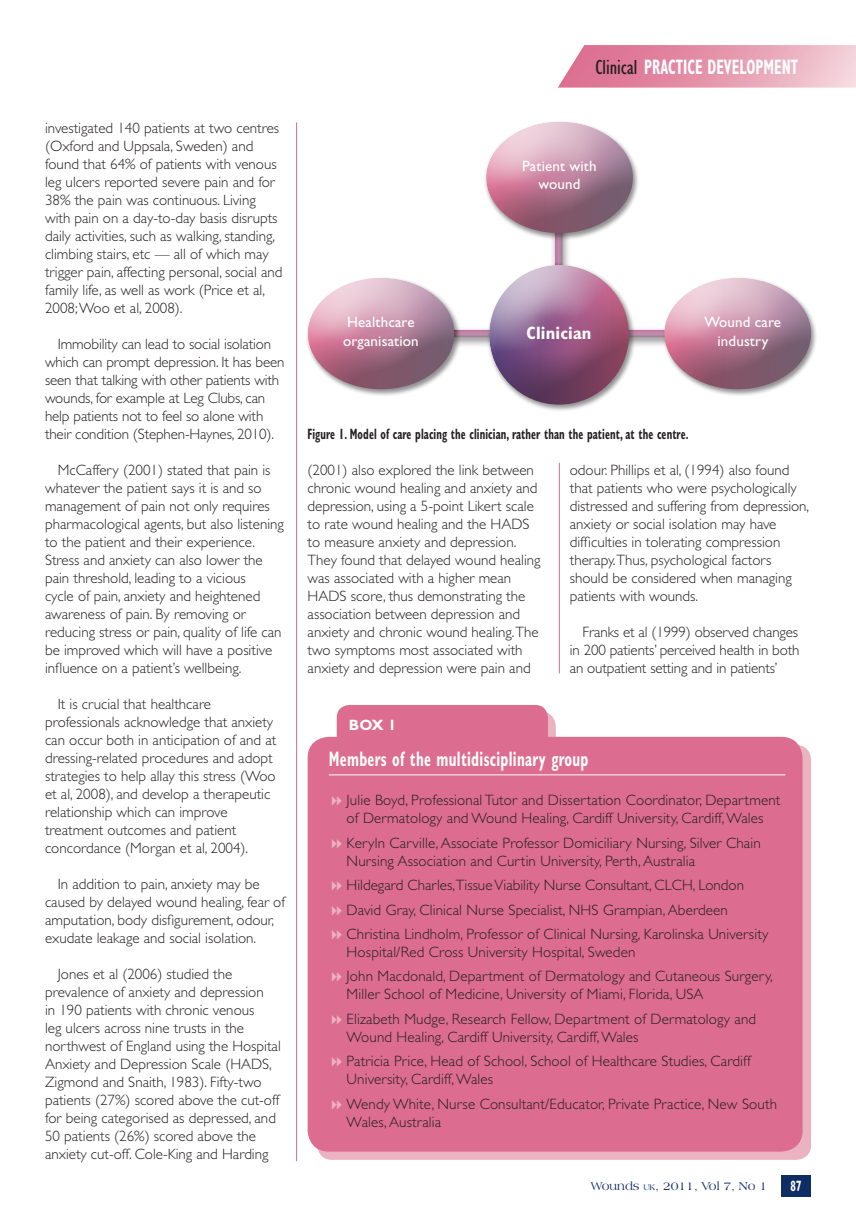
<style>
.page{position:relative;width:856px;height:1226px;background:#fff}
.page>*{position:absolute;margin:0;border:0;box-sizing:border-box;transform-origin:0 0}
.A_Header{font:700 condensed 21px "Gill Sans";letter-spacing:.02em;color:#fff;scale:.7 1}
.A_Header-2{font:700 condensed 21px "Gill Sans";color:#fff;scale:.7 1}
.Bodytext{font:700 condensed 18px "Gill Sans";letter-spacing:.01em;color:#fff}
.Bodytext-2{font:300 15px/18px "Gill Sans";color:#231f20}
.bullet{font:300 15px/18px "Gill Sans";letter-spacing:.01em;color:#231f20}
.Body_text{font:300 15px/18px "Gill Sans";color:#231f20}
.t1{font:700 condensed 15px "Gill Sans";letter-spacing:.01em;color:#231f20;scale:.7 1}
.Bodytext-3{font:15px/18px "Gill Sans";letter-spacing:.01em;color:#fff;text-align:center}
.Bodytext-4{font:700 15px "Gill Sans";color:#fff}
.t2{font:700 condensed 15px "Gill Sans";color:#fff;scale:.7 1}
.t3{font:12px "Americana BT";color:#0f2d65}
.s1{font-weight:400;color:#231f20}
.s2{font-size:8.4px}
</style>
<div class="page">
<hr style="left:296px;top:122px;width:1px;height:1039px;background:#dc6c90">
<div style="left:781px;top:1174px;width:29px;height:22px;background:#0f2d65"></div>
<div style="left:317px;top:745px;width:494px;height:414px;background:#ebb2c1;border-radius:15px"></div>
<div style="left:307px;top:736px;width:495px;height:415px;background:#dc6c90;border-radius:21px"></div>
<div style="left:337px;top:705px;width:211px;height:48px;background:#dc6c90;border-radius:13px"></div>
<hr style="left:329px;top:774px;width:456px;height:1px;background:#fff">
<svg style="left:558px;top:45px;width:297px;height:43px;background:#e79eb3"></svg>
<div style="left:549px;top:205px;width:22px;height:75px;background:#231f20;opacity:.5"></div>
<div style="left:553px;top:208px;width:11px;height:63px;background:#231f20;opacity:.4"></div>
<div style="left:445px;top:326px;width:252px;height:23px;background:#231f20;opacity:.5"></div>
<div style="left:450px;top:328px;width:239px;height:11px;background:#231f20;opacity:.4"></div>
<div style="left:305px;top:276px;width:156px;height:121px;background:#231f20;opacity:.5"></div>
<div style="left:306px;top:275px;width:150px;height:75px;background:#fff;opacity:.75"></div>
<div style="left:306px;top:292px;width:150px;height:98px;background:#231f20;opacity:.4"></div>
<div style="left:661px;top:276px;width:156px;height:121px;background:#231f20;opacity:.5"></div>
<div style="left:662px;top:275px;width:150px;height:75px;background:#fff;opacity:.75"></div>
<div style="left:662px;top:292px;width:150px;height:98px;background:#231f20;opacity:.4"></div>
<div style="left:483px;top:120px;width:156px;height:121px;background:#231f20;opacity:.5"></div>
<div style="left:484px;top:119px;width:150px;height:75px;background:#fff;opacity:.75"></div>
<div style="left:484px;top:136px;width:150px;height:98px;background:#231f20;opacity:.4"></div>
<div style="left:486px;top:263px;width:149px;height:149px;background:#231f20;opacity:.5"></div>
<div style="left:489px;top:262px;width:142px;height:95px;background:#fff;opacity:.75"></div>
<div style="left:489px;top:279px;width:142px;height:126px;background:#231f20;opacity:.4"></div>
<hr style="left:559px;top:462px;width:1px;height:211px;background:#dc6c90">
<p class="Body_text" style="left:45px;top:119px;width:239px">investigated 140 patients at two centres (Oxford and Uppsala, Sweden) and found that 64% of patients with venous leg ulcers reported severe pain and for 38% the pain was continuous. Living with pain on a day-to-day basis disrupts daily activities, such as walking, standing, climbing stairs, etc — all of which may trigger pain, affecting personal, social and family life, as well as work (Price et al, 2008; Woo et al, 2008).</p>
<p class="Bodytext-2" style="left:45px;top:335px;width:241px;text-indent:13px">Immobility can lead to social isolation which can prompt depression. It has been seen that talking with other patients with wounds, for example at Leg Clubs, can help patients not to feel so alone with their condition (Stephen-Haynes, 2010).</p>
<p class="Bodytext-2" style="left:45px;top:461px;width:240px;text-indent:13px">McCaffery (2001) stated that pain is whatever the patient says it is and so management of pain not only requires pharmacological agents, but also listening to the patient and their experience.<br>Stress and anxiety can also lower the pain threshold, leading to a vicious<br>cycle of pain, anxiety and heightened awareness of pain. By removing or reducing stress or pain, quality of life can be improved which will have a positive influence on a patient’s wellbeing.</p>
<p class="Bodytext-2" style="left:45px;top:695px;width:233px;text-indent:13px">It is crucial that healthcare professionals acknowledge that anxiety can occur both in anticipation of and at dressing-related procedures and adopt strategies to help allay this stress (Woo et al, 2008), and develop a therapeutic relationship which can improve treatment outcomes and patient concordance (Morgan et al, 2004).</p>
<p class="Bodytext-2" style="left:45px;top:875px;width:241px;text-indent:13px">In addition to pain, anxiety may be caused by delayed wound healing, fear of amputation, body disfigurement, odour, exudate leakage and social isolation.</p>
<p class="Bodytext-2" style="left:45px;top:965px;width:237px;text-indent:13px">Jones et al (2006) studied the prevalence of anxiety and depression<br>in 190 patients with chronic venous<br>leg ulcers across nine trusts in the northwest of England using the Hospital Anxiety and Depression Scale (HADS, Zigmond and Snaith, 1983). Fifty-two patients (27%) scored above the cut-off for being categorised as depressed, and 50 patients (26%) scored above the anxiety cut-off. Cole-King and Harding</p>
<p class="A_Header-2" style="left:595px;top:54px;width:291px"><span class="s1">Clinical</span> PRACTICE DEVELOPMENT</p>
<p class="Bodytext-3" style="left:522px;top:157px;width:76px">Patient with wound</p>
<p class="Bodytext-3" style="left:343px;top:313px;width:77px;text-align:left">Healthcare organisation</p>
<p class="Bodytext-3" style="left:704px;top:313px;width:78px">Wound care industry</p>
<p class="Bodytext" style="left:526px;top:322px;width:66px">Clinician</p>
<p class="t1" style="left:307px;top:424px;width:545px">Figure 1. Model of care placing the clinician, rather than the patient, at the centre.</p>
<p class="Bodytext-2" style="left:307px;top:461px;width:234px">(2001) also explored the link between chronic wound healing and anxiety and depression, using a 5-point Likert scale to rate wound healing and the HADS to measure anxiety and depression.<br>They found that delayed wound healing was associated with a higher mean HADS score, thus demonstrating the association between depression and anxiety and chronic wound healing.The two symptoms most associated with anxiety and depression were pain and</p>
<p class="Bodytext-2" style="left:569px;top:461px;width:241px">odour. Phillips et al, (1994) also found that patients who were psychologically distressed and suffering from depression, anxiety or social isolation may have difficulties in tolerating compression therapy.Thus, psychological factors should be considered when managing patients with wounds.</p>
<p class="Bodytext-2" style="left:569px;top:623px;width:231px;text-align:justify;text-indent:13px">Franks et al (1999) observed changes in 200 patients’ perceived health in both an outpatient setting and in patients’</p>
<p class="Bodytext-4" style="left:349px;top:716px;width:49px">BOX 1</p>
<p class="A_Header" style="left:329px;top:746px;width:372px">Members of the multidisciplinary group</p>
<p class="bullet" style="left:346px;top:791px;width:435px">Julie Boyd, Professional Tutor and Dissertation Coordinator, Department of Dermatology and Wound Healing, Cardiff University, Cardiff, Wales</p>
<p class="bullet" style="left:346px;top:834px;width:415px">Keryln Carville, Associate Professor Domiciliary Nursing, Silver Chain<br>Nursing Association and Curtin University, Perth, Australia</p>
<p class="bullet" style="left:346px;top:876px;width:399px">Hildegard Charles,Tissue Viability Nurse Consultant, CLCH, London</p>
<p class="bullet" style="left:346px;top:900px;width:383px">David Gray, Clinical Nurse Specialist, NHS Grampian, Aberdeen</p>
<p class="bullet" style="left:346px;top:925px;width:423px">Christina Lindholm, Professor of Clinical Nursing, Karolinska University<br>Hospital/Red Cross University Hospital, Sweden</p>
<p class="bullet" style="left:346px;top:967px;width:427px">John Macdonald, Department of Dermatology and Cutaneous Surgery,<br>Miller School of Medicine, University of Miami, Florida, USA</p>
<p class="bullet" style="left:346px;top:1009px;width:411px">Elizabeth Mudge, Research Fellow, Department of Dermatology and<br>Wound Healing, Cardiff University, Cardiff, Wales</p>
<p class="bullet" style="left:346px;top:1052px;width:405px">Patricia Price, Head of School, School of Healthcare Studies, Cardiff<br>University, Cardiff, Wales</p>
<p class="bullet" style="left:346px;top:1094px;width:432px">Wendy White, Nurse Consultant/Educator, Private Practice, New South<br>Wales, Australia</p>
<p class="t3" style="left:591px;top:1179px;width:178px">Wounds <span class="s2">uk</span>, 2011, Vol 7, No 1</p>
<p class="t2" style="left:790px;top:1177px;width:17px">87</p>
</div>
